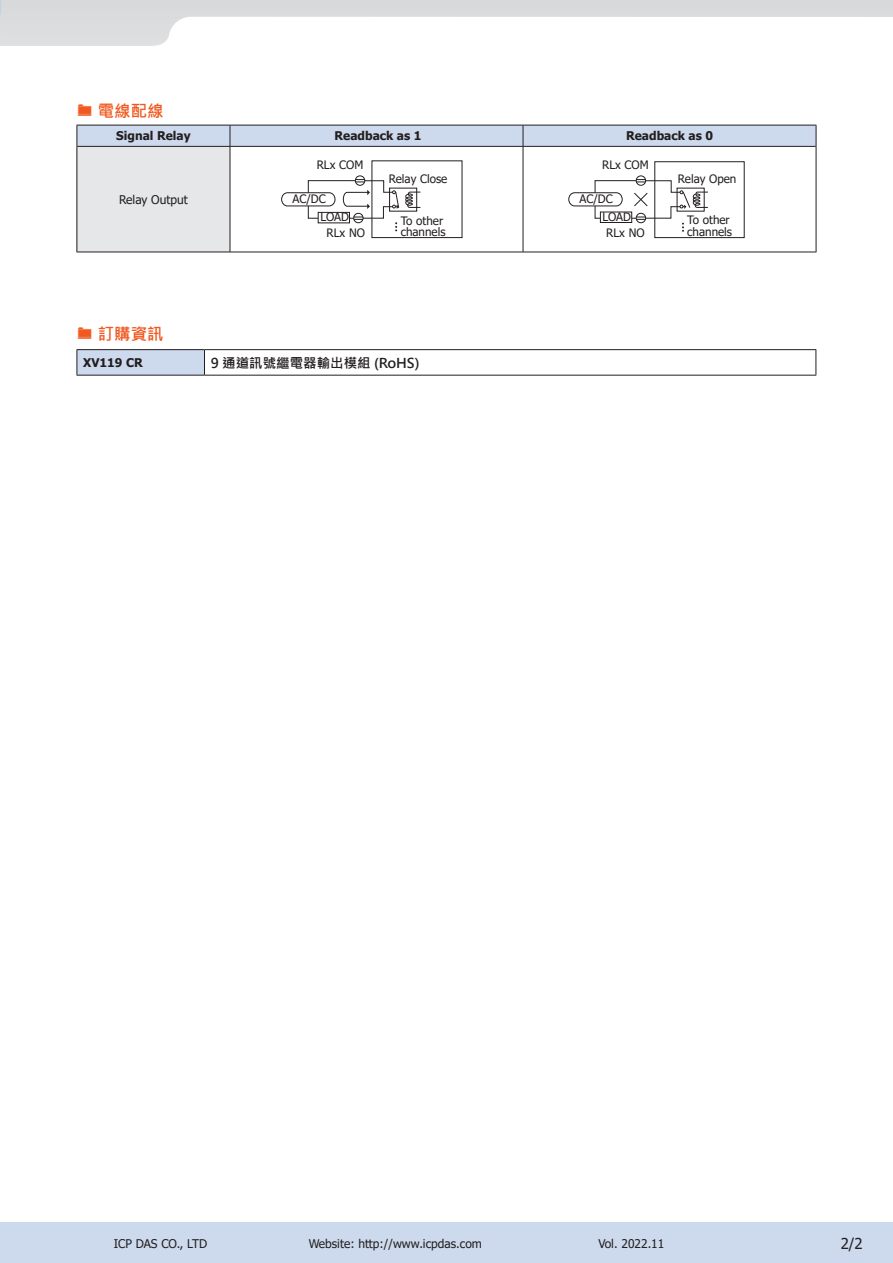
<style>
.page{position:relative;width:893px;height:1263px;background:#fff}
.page>*{position:absolute;margin:0;border:0;box-sizing:border-box;transform-origin:0 0}
.t1{font:700 16.5px "Microsoft Jheng Hei";color:#f15921}
.t2{font:15px "Tahoma";color:#231f20}
.t3{font:700 13.5px "Microsoft Jheng Hei";color:#231f20}
.t4{font:12px "Tahoma";color:#231f20}
.t5{font:700 12px "Tahoma";color:#231f20}
.t6{font:11.55px/11.6px "Tahoma";color:#231f20}
</style>
<div class="page">
<hr style="left:0;top:1222px;width:1px;height:41px;background:#cddaed">
<div style="left:1px;top:1222px;width:892px;height:41px;background:#cddaed"></div>
<svg style="left:0;top:0;width:893px;height:46px"></svg>
<div style="left:77px;top:350px;width:127px;height:25px;background:#cddaed"></div>
<hr style="left:77px;top:349px;width:127px;height:1px;background:#231f20">
<svg style="left:77px;top:350px;width:1px;height:25px"></svg>
<hr style="left:204px;top:349px;width:612px;height:1px;background:#231f20">
<svg style="left:815px;top:350px;width:1px;height:25px"></svg>
<hr style="left:77px;top:375px;width:127px;height:1px;background:#231f20">
<hr style="left:204px;top:375px;width:612px;height:1px;background:#231f20">
<svg style="left:204px;top:350px;width:1px;height:25px"></svg>
<div style="left:654px;top:161px;width:90px;height:77px;border:1px solid #231f20"></div>
<div style="left:636px;top:176px;width:10px;height:10px;border:1px solid #231f20;border-radius:50%"></div>
<svg style="left:594px;top:179px;width:114px;height:53px"></svg>
<div style="left:372px;top:161px;width:90px;height:77px;border:1px solid #231f20"></div>
<div style="left:355px;top:176px;width:10px;height:10px;border:1px solid #231f20;border-radius:50%"></div>
<svg style="left:405px;top:191px;width:16px;height:17px"></svg>
<svg style="left:308px;top:179px;width:91px;height:52px"></svg>
<div style="left:282px;top:193px;width:53px;height:13px;background:#fff;border-radius:6px"></div>
<div style="left:281px;top:192px;width:54px;height:14px;border:1px solid #231f20;border-radius:6px"></div>
<div style="left:569px;top:193px;width:53px;height:13px;background:#fff;border-radius:6px"></div>
<div style="left:568px;top:192px;width:54px;height:14px;border:1px solid #231f20;border-radius:6px"></div>
<div style="left:77px;top:146px;width:153px;height:106px;background:#e6e7e9"></div>
<hr style="left:77px;top:146px;width:1px;height:106px;background:#231f20">
<hr style="left:523px;top:147px;width:1px;height:105px;background:#231f20">
<hr style="left:816px;top:146px;width:1px;height:106px;background:#231f20">
<svg style="left:77px;top:125px;width:740px;height:21px;background:#c6d2e4"></svg>
<hr style="left:77px;top:146px;width:153px;height:1px;background:#231f20">
<hr style="left:230px;top:146px;width:293px;height:1px;background:#231f20">
<hr style="left:230px;top:147px;width:1px;height:105px;background:#231f20">
<hr style="left:523px;top:146px;width:293px;height:1px;background:#231f20">
<hr style="left:77px;top:252px;width:153px;height:1px;background:#231f20">
<hr style="left:230px;top:252px;width:293px;height:1px;background:#231f20">
<hr style="left:523px;top:252px;width:293px;height:1px;background:#231f20">
<h1 class="t1" style="left:98px;top:100px;width:67px">電線配線</h1>
<p class="t5" style="left:116px;top:127px;width:76px">Signal Relay</p>
<p class="t5" style="left:335px;top:127px;width:88px">Readback as 1</p>
<p class="t5" style="left:626px;top:127px;width:88px">Readback as 0</p>
<p class="t4" style="left:119px;top:191px;width:70px">Relay Output</p>
<h1 class="t1" style="left:98px;top:323px;width:67px">訂購資訊</h1>
<p class="t6" style="left:317px;top:160px;width:48px">RLx COM</p>
<p class="t6" style="left:602px;top:160px;width:48px">RLx COM</p>
<p class="t6" style="left:389px;top:174px;width:60px">Relay Close</p>
<p class="t6" style="left:292px;top:194px;width:35px">AC/DC</p>
<p class="t6" style="left:580px;top:194px;width:35px">AC/DC</p>
<p class="t6" style="left:678px;top:174px;width:60px">Relay Open</p>
<p class="t6" style="left:320px;top:212px;width:30px">LOAD</p>
<p class="t6" style="left:401px;top:215px;width:46px">To other channels</p>
<p class="t6" style="left:327px;top:227px;width:40px">RLx NO</p>
<p class="t6" style="left:602px;top:212px;width:30px">LOAD</p>
<p class="t6" style="left:687px;top:215px;width:46px">To other channels</p>
<p class="t6" style="left:606px;top:227px;width:40px">RLx NO</p>
<p class="t5" style="left:83px;top:354px;width:61px">XV119 CR</p>
<p class="t3" style="left:211px;top:354px;width:210px">9 通道訊號繼電器輸出模組 (RoHS)</p>
<p class="t4" style="left:114px;top:1235px;width:95px">ICP DAS CO., LTD</p>
<p class="t4" style="left:309px;top:1235px;width:175px">Website: http://www.icpdas.com</p>
<p class="t4" style="left:598px;top:1235px;width:68px">Vol. 2022.11</p>
<p class="t2" style="left:841px;top:1233px;width:24px">2/2</p>
</div>
